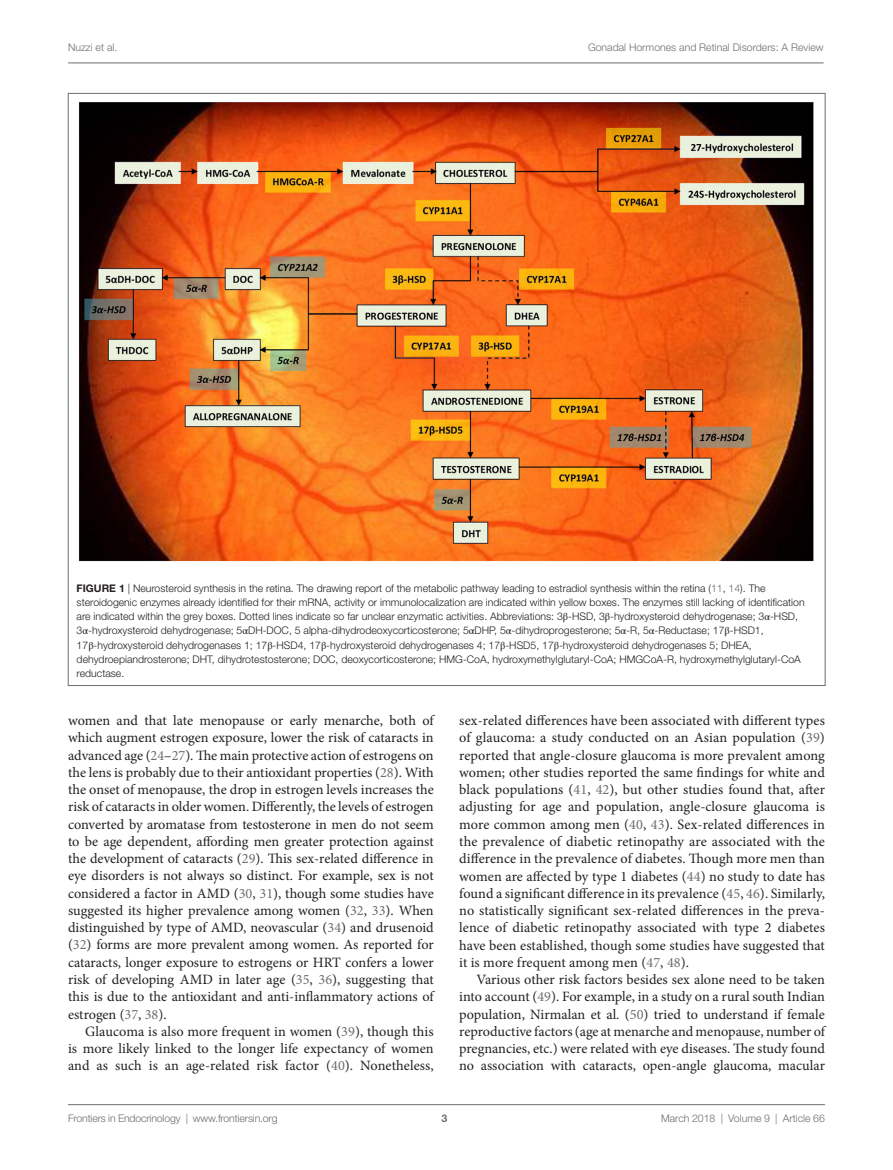
<style>
.page{position:relative;width:893px;height:1170px;background:#fff}
.page>*{position:absolute;margin:0;border:0;box-sizing:border-box;transform-origin:0 0}
.t1{font:14.25px/17.2px "Minion Pro";color:#231f20;text-align:justify}
.t2{font:300 10.5px/14.2px "Helvetica Neue LT Std";color:#231f20}
.t3{font:300 10.5px "Helvetica Neue LT Std";color:#6c6d70}
.t4{font:700 10.5px "Helvetica Neue LT Std";color:#231f20}
.t5{font:700 10.5px "Helvetica Neue LT Std";color:#6c6d70}
.s1{font-weight:700}
.s2{color:#6c6d70}
.s3{font-family:"STIX General";font-weight:400}
</style>
<div class="page">
<img style="left:79px;top:102px;width:735px;height:459px">
<hr style="left:68px;top:1104px;width:757px;height:1px;background:#6c6d70">
<hr style="left:68px;top:63px;width:755px;height:1px;background:#6c6d70">
<p class="t3" style="left:68px;top:41px;width:51px">Nuzzi et al.</p>
<p class="t3" style="left:588px;top:41px;width:237px">Gonadal Hormones and Retinal Disorders: A Review</p>
<p class="t2" style="left:77px;top:580px;width:729px;text-indent:33px"><span class="s1">E 1</span> | Neurosteroid synthesis in the retina. The drawing report of the metabolic pathway leading to estradiol synthesis within the retina (<span class="s2">11</span>, <span class="s2">14</span>). The steroidogenic enzymes already identified for their mRNA, activity or immunolocalization are indicated within yellow boxes. The enzymes still lacking of identification are indicated within the grey boxes. Dotted lines indicate so far unclear enzymatic activities. Abbreviations: 3<span class="s3">β</span>-HSD, 3<span class="s3">β</span>-hydroxysteroid dehydrogenase; 3<span class="s3">α</span>-HSD, 3<span class="s3">α</span>-hydroxysteroid dehydrogenase; 5<span class="s3">α</span>DH-DOC, 5 alpha-dihydrodeoxycorticosterone; 5<span class="s3">α</span>DHP, 5<span class="s3">α</span>-dihydroprogesterone; 5<span class="s3">α</span>-R, 5<span class="s3">α</span>-Reductase; 17<span class="s3">β</span>-HSD1, 17<span class="s3">β</span>-hydroxysteroid dehydrogenases 1; 17<span class="s3">β</span>-HSD4, 17<span class="s3">β</span>-hydroxysteroid dehydrogenases 4; 17<span class="s3">β</span>-HSD5, 17<span class="s3">β</span>-hydroxysteroid dehydrogenases 5; DHEA, dehydroepiandrosterone; DHT, dihydrotestosterone; DOC, deoxycorticosterone; HMG-CoA, hydroxymethylglutaryl-CoA; HMGCoA-R, hydroxymethylglutaryl-CoA reductase.</p>
<p class="t4" style="left:77px;top:581px;width:18px">FIGUR</p>
<p class="t1" style="left:68px;top:711px;width:367px">women and that late menopause or early menarche, both of which augment estrogen exposure, lower the risk of cataracts in advanced age (<span class="s2">24</span>–<span class="s2">27</span>). The main protective action of estrogens on the lens is probably due to their antioxidant properties (<span class="s2">28</span>). With the onset of menopause, the drop in estrogen levels increases the risk of cataracts in older women. Differently, the levels of estrogen converted by aromatase from testosterone in men do not seem to be age dependent, affording men greater protection against the development of cataracts (<span class="s2">29</span>). This sex-related difference in eye disorders is not always so distinct. For example, sex is not considered a factor in AMD (<span class="s2">30</span>, <span class="s2">31</span>), though some studies have suggested its higher prevalence among women (<span class="s2">32</span>, <span class="s2">33</span>). When distinguished by type of AMD, neovascular (<span class="s2">34</span>) and drusenoid (<span class="s2">32</span>) forms are more prevalent among women. As reported for cataracts, longer exposure to estrogens or HRT confers a lower risk of developing AMD in later age (<span class="s2">35</span>, <span class="s2">36</span>), suggesting that this is due to the antioxidant and anti-inflammatory actions of estrogen (<span class="s2">37</span>, <span class="s2">38</span>).</p>
<p class="t1" style="left:68px;top:1022px;width:367px;text-indent:17px">Glaucoma is also more frequent in women (<span class="s2">39</span>), though this is more likely linked to the longer life expectancy of women and as such is an age-related risk factor (<span class="s2">40</span>). Nonetheless,</p>
<p class="t1" style="left:459px;top:712px;width:367px">sex-related differences have been associated with different types of glaucoma: a study conducted on an Asian population (<span class="s2">39</span>) reported that angle-closure glaucoma is more prevalent among women; other studies reported the same findings for white and black populations (<span class="s2">41</span>, <span class="s2">42</span>), but other studies found that, after adjusting for age and population, angle-closure glaucoma is more common among men (<span class="s2">40</span>, <span class="s2">43</span>). Sex-related differences in the prevalence of diabetic retinopathy are associated with the difference in the prevalence of diabetes. Though more men than women are affected by type 1 diabetes (<span class="s2">44</span>) no study to date has found a significant difference in its prevalence (<span class="s2">45</span>, <span class="s2">46</span>). Similarly, no statistically significant sex-related differences in the preva&shy;lence of diabetic retinopathy associated with type 2 diabetes have been established, though some studies have suggested that it is more frequent among men (<span class="s2">47</span>, <span class="s2">48</span>).</p>
<p class="t1" style="left:459px;top:970px;width:367px;text-indent:17px">Various other risk factors besides sex alone need to be taken into account (<span class="s2">49</span>). For example, in a study on a rural south Indian population, Nirmalan et al. (<span class="s2">50</span>) tried to understand if female reproductive factors (age at menarche and menopause, number of pregnancies, etc.) were related with eye diseases. The study found no association with cataracts, open-angle glaucoma, macular</p>
<p class="t3" style="left:68px;top:1111px;width:211px">Frontiers in Endocrinology | www.frontiersin.org</p>
<p class="t3" style="left:661px;top:1111px;width:165px">March 2018 | Volume 9 | Article 66</p>
<p class="t5" style="left:441px;top:1111px;width:7px">3</p>
</div>
